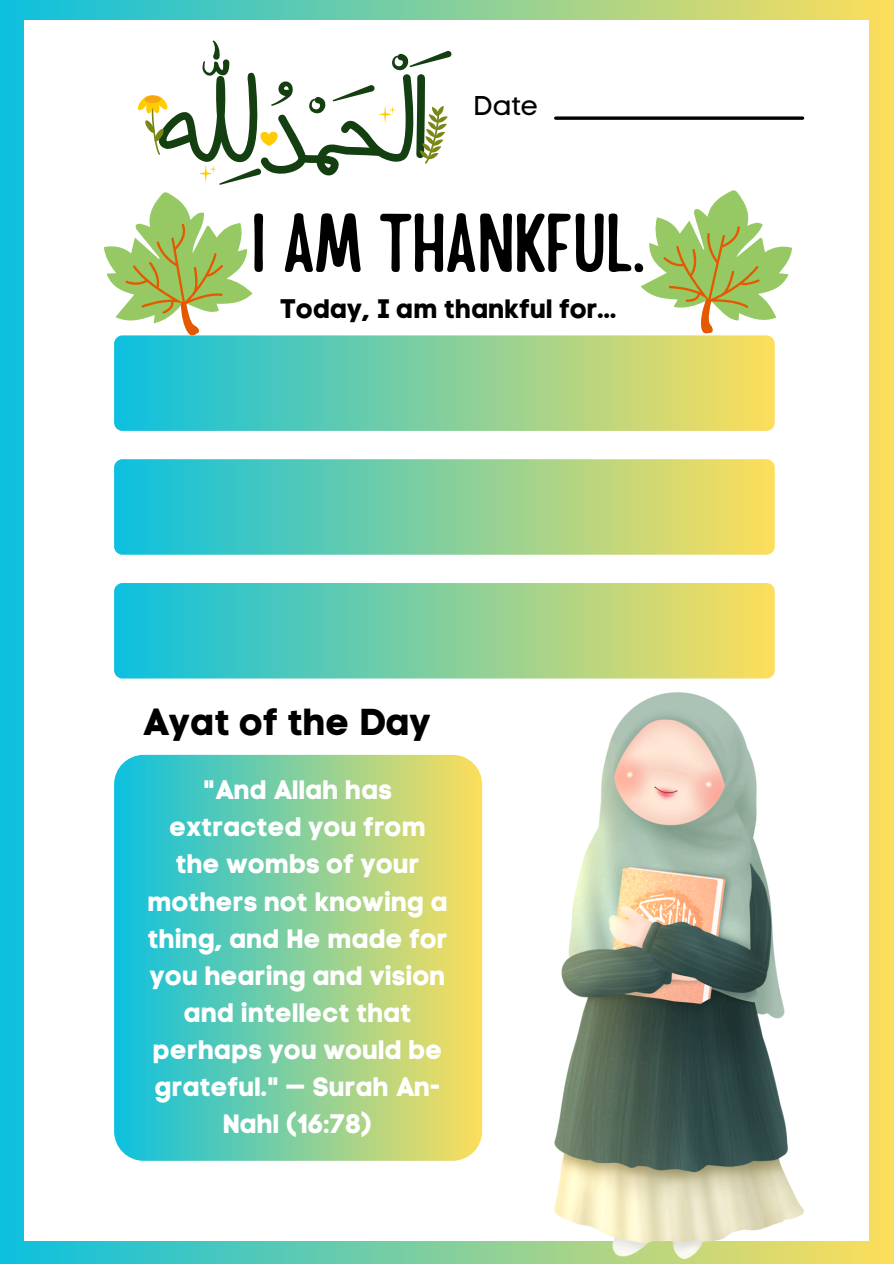
<style>
.page{position:relative;width:894px;height:1264px;background:#fff}
.page>*{position:absolute;margin:0;border:0;box-sizing:border-box;transform-origin:0 0}
.t1{font:81.6px "Handy Casual Condensed";color:#000}
.t2{font:37.35px "Code Pro Bold LC";color:#000}
.t3{font:26.85px "Code Pro Normal LC";color:#000}
.t4{font:26.55px/37.2px "Code Pro Bold LC";color:#fff;text-align:center}
.t5{font:26.55px "Code Pro Bold LC";color:#000}
</style>
<div class="page">
<div style="left:0;top:0;width:893px;height:1263px;background:linear-gradient(to right,#17c3e2,#fcde5d)"></div>
<div style="left:24px;top:20px;width:845px;height:1220px;background:#fff"></div>
<svg style="left:555px;top:116px;width:247px;height:4px"></svg>
<svg style="left:640px;top:190px;width:152px;height:156px"></svg>
<div style="left:114px;top:335px;width:660px;height:96px;background:linear-gradient(to right,#0bc0df,#fdde5a);border-radius:8px"></div>
<div style="left:114px;top:459px;width:660px;height:95px;background:linear-gradient(to right,#0cc0df,#fdde5a);border-radius:8px"></div>
<div style="left:114px;top:583px;width:660px;height:95px;background:linear-gradient(to right,#0cc0df,#fdde5a);border-radius:8px"></div>
<div style="left:114px;top:754px;width:368px;height:406px;background:linear-gradient(to right,#0cc0df,#fcde5b);border-radius:30px"></div>
<img style="left:554px;top:692px;width:249px;height:566px">
<svg style="left:103px;top:40px;width:348px;height:309px"></svg>
<h1 class="t3" style="left:473px;top:89px;width:67px">Date</h1>
<p class="t1" style="left:252px;top:189px;width:395px">I AM THANKFUL.</p>
<p class="t5" style="left:280px;top:292px;width:339px">Today, I am thankful for...</p>
<p class="t2" style="left:143px;top:699px;width:290px">Ayat of the Day</p>
<h3 class="t4" style="left:148px;top:771px;width:302px">"And Allah has extracted you from the wombs of your mothers not knowing a thing, and He made for you hearing and vision and intellect that perhaps you would be grateful." — Surah An-<br>Nahl (16:78)</h3>
</div>
